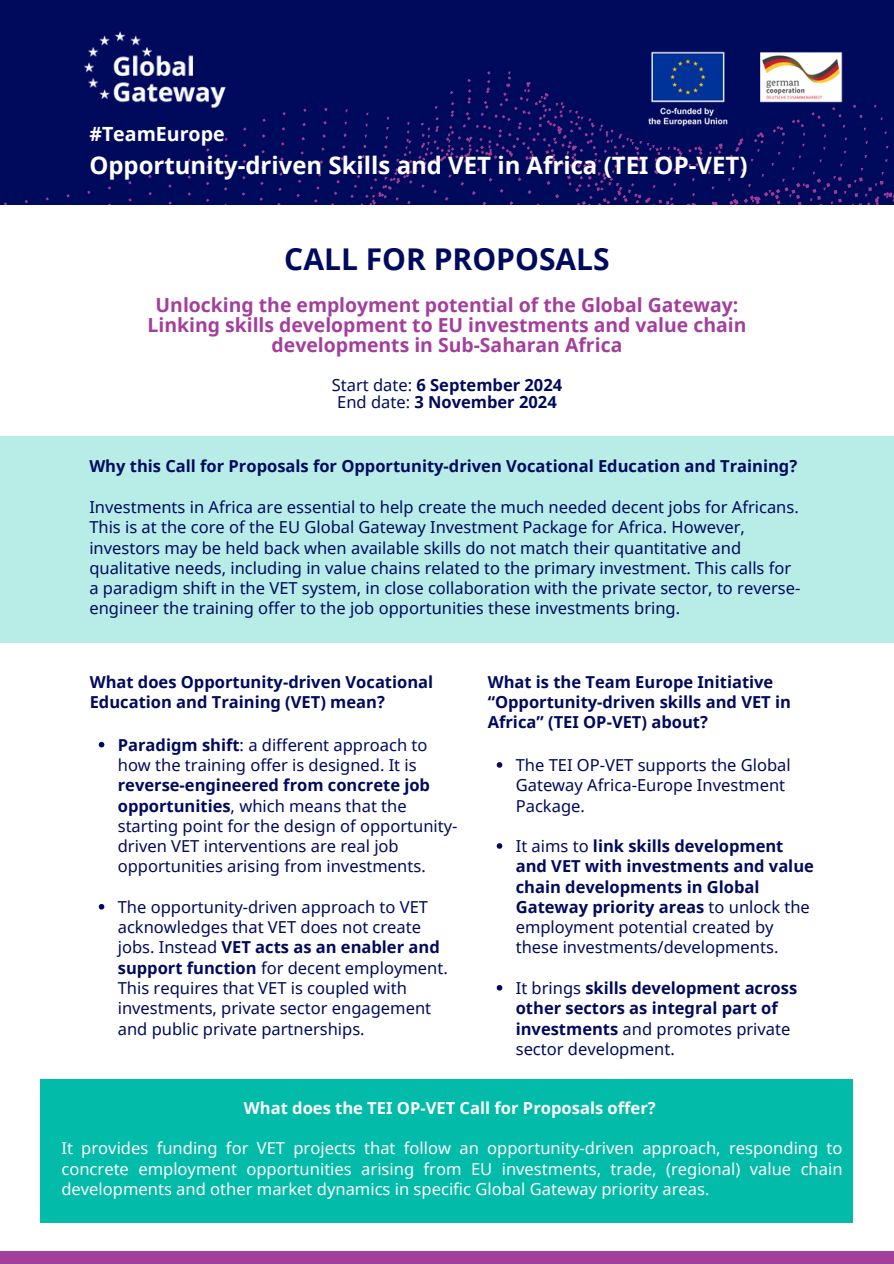
<style>
.page{position:relative;width:894px;height:1264px;background:#fff}
.page>*{position:absolute;margin:0;border:0;box-sizing:border-box;transform-origin:0 0}
.t1{font:700 30px "Noto Sans";color:#000a5d}
.t2{font:700 24px "Noto Sans";color:#fff}
.t3{font:700 19.5px "Noto Sans";color:#fff}
.t4{font:700 19.35px/20.2px "Noto Sans";color:#a43e9d;text-align:center}
.t5{font:16.5px/20.2px "Noto Sans";color:#000a5d}
.t6{font:700 16.5px/20.2px "Noto Sans";color:#000a5d}
.t7{font:16.5px/20.2px "Noto Sans";color:#fff;text-align:justify}
.t8{font:700 16.5px "Noto Sans";color:#fff}
.s1{font-weight:400}
.s2{font-weight:700}
</style>
<div class="page">
<div style="left:0;top:0;width:893px;height:205px;background:#000a5d"></div>
<img style="left:74px;top:20px;width:163px;height:97px">
<div style="left:41px;top:1078px;width:811px;height:144px;background:#02bba9"></div>
<img style="left:645px;top:42px;width:200px;height:94px">
<div style="left:0;top:436px;width:893px;height:207px;background:#b8ece7"></div>
<svg style="left:496px;top:762px;width:6px;height:5px"></svg>
<svg style="left:496px;top:843px;width:6px;height:5px"></svg>
<svg style="left:496px;top:985px;width:6px;height:5px"></svg>
<svg style="left:99px;top:741px;width:5px;height:6px"></svg>
<svg style="left:99px;top:903px;width:5px;height:6px"></svg>
<div style="left:0;top:1251px;width:893px;height:12px;background:#a43e9d"></div>
<p class="t3" style="left:89px;top:120px;width:137px">#TeamEurope</p>
<p class="t2" style="left:89px;top:148px;width:659px">Opportunity-driven Skills and VET in Africa (TEI OP-VET)</p>
<h2 class="t1" style="left:284px;top:238px;width:327px">CALL FOR PROPOSALS</h2>
<h1 class="t4" style="left:147px;top:294px;width:600px">Unlocking the employment potential of the Global Gateway:<br>Linking skills development to EU investments and value chain developments in Sub-Saharan Africa</h1>
<h3 class="t6" style="left:331px;top:374px;width:232px"><span class="s1">Start date:</span> 6 September 2024</h3>
<p class="t6" style="left:337px;top:391px;width:221px"><span class="s1">End date:</span> 3 November 2024</p>
<h4 class="t6" style="left:89px;top:456px;width:709px">Why this Call for Proposals for Opportunity-driven Vocational Education and Training?</h4>
<p class="t5" style="left:89px;top:496px;width:712px">Investments in Africa are essential to help create the much needed decent jobs for Africans.<br>This is at the core of the EU Global Gateway Investment Package for Africa. However, investors may be held back when available skills do not match their quantitative and qualitative needs, including in value chains related to the primary investment. This calls for a paradigm shift in the VET system, in close collaboration with the private sector, to reverse&shy;engineer the training offer to the job opportunities these investments bring.</p>
<h4 class="t6" style="left:90px;top:671px;width:345px">What does Opportunity-driven Vocational<br>Education and Training (VET) mean?</h4>
<p class="t5" style="left:118px;top:734px;width:341px"><span class="s2">Paradigm shift</span>: a different approach to how the training offer is designed. It is <span class="s2">reverse-engineered from concrete job opportunities</span>, which means that the starting point for the design of opportunity&shy;driven VET interventions are real job opportunities arising from investments.</p>
<p class="t5" style="left:118px;top:896px;width:331px">The opportunity-driven approach to VET acknowledges that VET does not create jobs. Instead <span class="s2">VET acts as an enabler and support function</span> for decent employment.<br>This requires that VET is coupled with investments, private sector engagement and public private partnerships.</p>
<h4 class="t6" style="left:487px;top:671px;width:305px">What is the Team Europe Initiative “Opportunity-driven skills and VET in<br>Africa” (TEI OP-VET) about?</h4>
<p class="t5" style="left:515px;top:754px;width:276px">The TEI OP-VET supports the Global<br>Gateway Africa-Europe Investment<br>Package.</p>
<h4 class="t6" style="left:515px;top:835px;width:299px"><span class="s1">It aims to</span> link skills development and VET with investments and value chain developments in Global Gateway priority areas <span class="s1">to unlock the employment potential created by these investments/developments.</span></h4>
<p class="t6" style="left:515px;top:977px;width:283px"><span class="s1">It brings</span> skills development across other sectors as integral part of investments <span class="s1">and promotes private sector development.</span></p>
<p class="t8" style="left:244px;top:1096px;width:413px">What does the TEI OP-VET Call for Proposals offer?</p>
<p class="t7" style="left:61px;top:1137px;width:782px">It provides funding for VET projects that follow an opportunity-driven approach, responding to concrete employment opportunities arising from EU investments, trade, (regional) value chain developments and other market dynamics in specific Global Gateway priority areas.</p>
</div>
